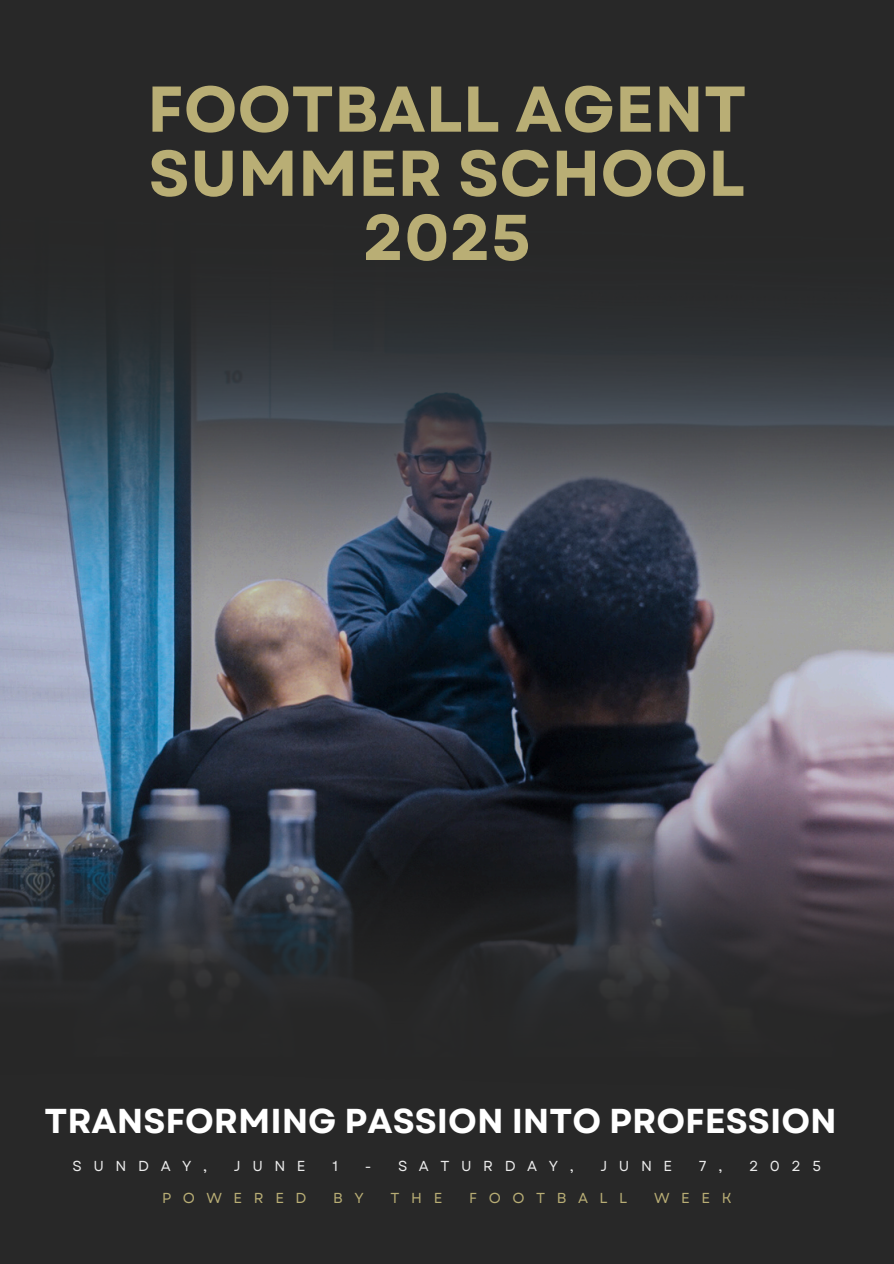
<style>
.page{position:relative;width:894px;height:1264px;background:#fff}
.page>*{position:absolute;margin:0;border:0;box-sizing:border-box;transform-origin:0 0}
.t1{font:700 64.5px/64.2px "Garet";color:#b9ae75;text-align:center}
.t2{font:700 34.5px "Garet";color:#fff}
.t3{font:14.4px "Garet";letter-spacing:.8em;color:#ececec}
.t4{font:14.4px "Garet";letter-spacing:.8em;color:#b9ae75}
</style>
<div class="page">
<img style="left:0;top:631px;width:893px;height:130px">
<img style="left:0;top:0;width:893px;height:631px">
<img style="left:0;top:761px;width:893px;height:502px">
<p class="t1" style="left:147px;top:77px;width:600px">FOOTBALL AGENT<br>SUMMER SCHOOL<br>2025</p>
<p class="t2" style="left:44px;top:1096px;width:793px">TRANSFORMING PASSION INTO PROFESSION</p>
<h1 class="t3" style="left:73px;top:1155px;width:136px">SUNDAY,</h1>
<h1 class="t3" style="left:234px;top:1155px;width:73px">JUNE</h1>
<h1 class="t3" style="left:332px;top:1155px;width:7px">1</h1>
<h1 class="t3" style="left:364px;top:1155px;width:210px">- SATURDAY,</h1>
<h1 class="t3" style="left:600px;top:1155px;width:73px">JUNE</h1>
<h1 class="t3" style="left:698px;top:1155px;width:25px">7 ,</h1>
<h1 class="t3" style="left:748px;top:1155px;width:73px">2025</h1>
<p class="t4" style="left:162px;top:1187px;width:146px">POWERED</p>
<p class="t4" style="left:333px;top:1187px;width:32px">B Y</p>
<p class="t4" style="left:390px;top:1187px;width:53px">THE</p>
<p class="t4" style="left:469px;top:1187px;width:160px">FOOTBALL</p>
<p class="t4" style="left:654px;top:1187px;width:79px">WEEK</p>
</div>
